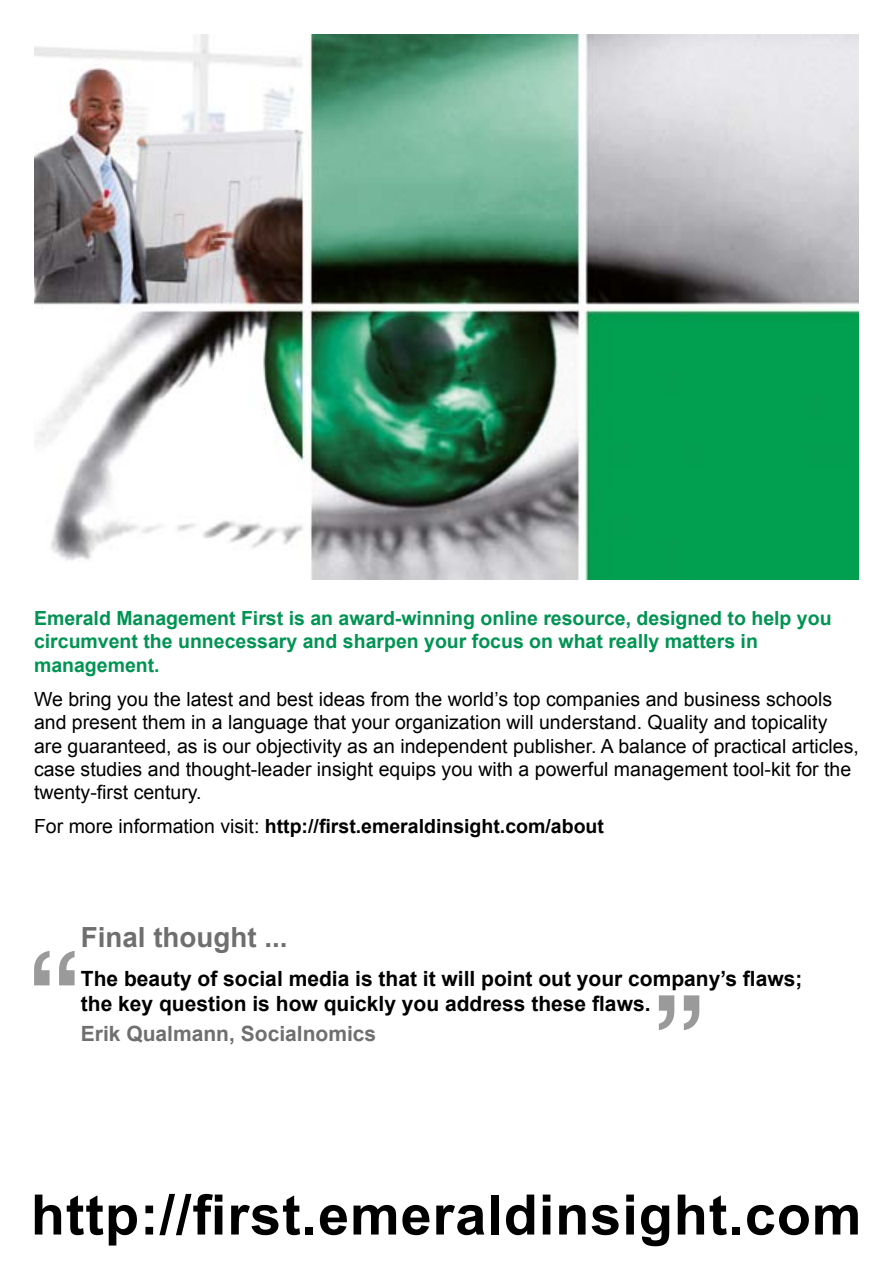
<style>
.page{position:relative;width:893px;height:1263px;background:#fff}
.page>*{position:absolute;margin:0;border:0;box-sizing:border-box;transform-origin:0 0}
.t1{font:500 135px "Swiss 721 BT";color:#9b9a9a}
.t2{font:700 55.8px "Arial";letter-spacing:.015em;color:#000}
.t3{font:700 27.75px "Arial";color:#706f6f}
.t4{font:700 21px/25.5px "Arial";color:#000}
.t5{font:700 21px "Arial";color:#706f6f}
.t6{font:19.5px/23.4px "Arial";color:#000}
.t7{font:700 19.5px/23.4px "Arial";color:#009453}
.t8{font:700 19.5px "Arial";color:#000}
.s1{font-weight:400}
</style>
<div class="page">
<img style="left:34px;top:34px;width:825px;height:546px">
<p class="t7" style="left:34px;top:607px;width:799px">Emerald Management First is an award-winning online resource, designed to help you circumvent the unnecessary and sharpen your focus on what really matters in management.</p>
<p class="t6" style="left:34px;top:687px;width:826px">We bring you the latest and best ideas from the world’s top companies and business schools and present them in a language that your organization will understand. Quality and topicality are guaranteed, as is our objectivity as an independent publisher. A balance of practical articles, case studies and thought-leader insight equips you with a powerful management tool-kit for the twenty-first century.</p>
<p class="t8" style="left:34px;top:814px;width:571px"><span class="s1">For more information visit:</span> http://first.emeraldinsight.com/about</p>
<h3 class="t3" style="left:81px;top:919px;width:208px">Final thought ...</h3>
<p class="t4" style="left:81px;top:966px;width:723px">The beauty of social media is that it will point out your company’s flaws; the key question is how quickly you address these flaws.</p>
<h1 class="t1" style="left:26px;top:920px;width:59px">“</h1>
<h1 class="t1" style="left:650px;top:962px;width:59px">”</h1>
<p class="t5" style="left:81px;top:1019px;width:297px">Erik Qualmann, Socialnomics</p>
<h2 class="t2" style="left:31px;top:1178px;width:832px">http://first.emeraldinsight.com</h2>
</div>
